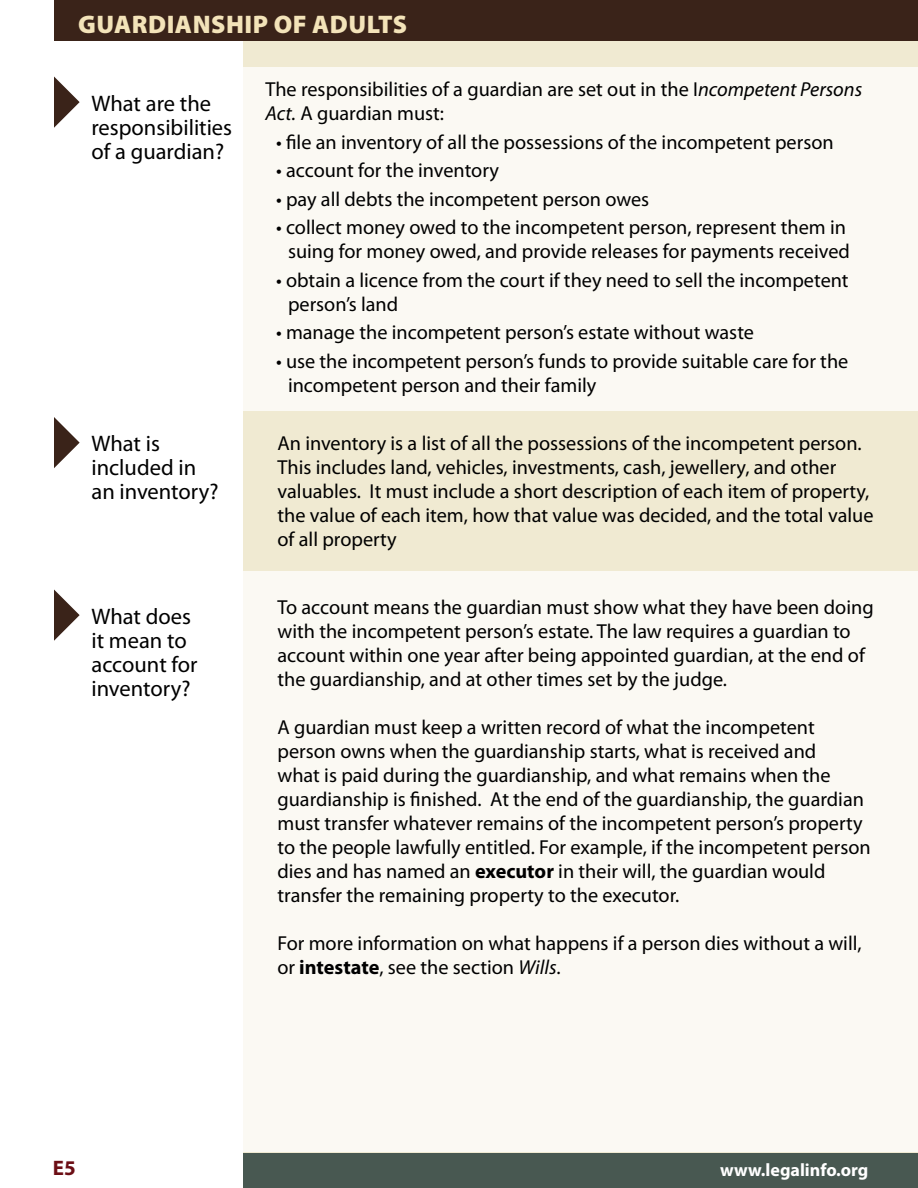
<style>
.page{position:relative;width:918px;height:1188px;background:#fff}
.page>*{position:absolute;margin:0;border:0;box-sizing:border-box;transform-origin:0 0}
.t1{font:900 25.5px "Myriad Pro";letter-spacing:.02em;color:#f3e3b9}
.t2{font:22.5px/24px "Myriad Pro";color:#000}
.t3{font:700 21px "Myriad Pro";color:#6c0e15}
.t4{font:20.25px/24px "Myriad Pro";color:#000}
.t5{font:700 18px "Myriad Pro";color:#fff}
.s1{font-style:italic}
.s2{font-weight:700}
</style>
<div class="page">
<div style="left:243px;top:0;width:675px;height:1188px;background:#f0ead2"></div>
<div style="left:54px;top:0;width:864px;height:40px;background:#3a2319"></div>
<div style="left:243px;top:1154px;width:675px;height:34px;background:#485851"></div>
<svg style="left:54px;top:76px;width:26px;height:52px"></svg>
<div style="left:228px;top:68px;width:690px;height:343px;background:#fbf9f3"></div>
<div style="left:208px;top:572px;width:710px;height:580px;background:#fbf9f3"></div>
<svg style="left:54px;top:417px;width:26px;height:51px"></svg>
<svg style="left:54px;top:589px;width:26px;height:52px"></svg>
<p class="t1" style="left:78px;top:7px;width:330px">GUARDIANSHIP OF ADULTS</p>
<p class="t2" style="left:92px;top:91px;width:142px">What are the responsibilities of a guardian?</p>
<p class="t2" style="left:92px;top:431px;width:129px">What is included in an inventory?</p>
<p class="t4" style="left:266px;top:77px;width:598px">The responsibilities of a guardian are set out in the I<span class="s1">ncompetent Persons<br>Act.</span> A guardian must:</p>
<p class="t4" style="left:276px;top:130px;width:559px">• file an inventory of all the possessions of the incompetent person</p>
<p class="t4" style="left:276px;top:158px;width:225px">• account for the inventory</p>
<p class="t4" style="left:276px;top:187px;width:375px">• pay all debts the incompetent person owes</p>
<p class="t4" style="left:276px;top:215px;width:575px;text-align:center">• collect money owed to the incompetent person, represent them in suing for money owed, and provide releases for payments received</p>
<p class="t4" style="left:288px;top:268px;width:562px;text-indent:-12px">• obtain a licence from the court if they need to sell the incompetent person’s land</p>
<p class="t4" style="left:276px;top:320px;width:480px">• manage the incompetent person’s estate without waste</p>
<p class="t4" style="left:288px;top:349px;width:562px;text-indent:-12px">• use the incompetent person’s funds to provide suitable care for the incompetent person and their family</p>
<p class="t4" style="left:278px;top:431px;width:598px">An inventory is a list of all the possessions of the incompetent person.<br>This includes land, vehicles, investments, cash, jewellery, and other valuables. It must include a short description of each item of property, the value of each item, how that value was decided, and the total value of all property</p>
<p class="t2" style="left:92px;top:604px;width:108px">What does it mean to account for inventory?</p>
<p class="t4" style="left:278px;top:595px;width:598px">To account means the guardian must show what they have been doing with the incompetent person’s estate. The law requires a guardian to account within one year after being appointed guardian, at the end of the guardianship, and at other times set by the judge.</p>
<p class="t4" style="left:278px;top:715px;width:595px">A guardian must keep a written record of what the incompetent person owns when the guardianship starts, what is received and<br>what is paid during the guardianship, and what remains when the guardianship is finished. At the end of the guardianship, the guardian must transfer whatever remains of the incompetent person’s property to the people lawfully entitled. For example, if the incompetent person dies and has named an <span class="s2">executor</span> in their will, the guardian would transfer the remaining property to the executor.</p>
<p class="t4" style="left:278px;top:931px;width:586px">For more information on what happens if a person dies without a will, or <span class="s2">intestate</span>, see the section <span class="s1">Wills</span>.</p>
<p class="t3" style="left:53px;top:1154px;width:25px">e5</p>
<p class="t5" style="left:720px;top:1158px;width:150px">www.legalinfo.org</p>
</div>
